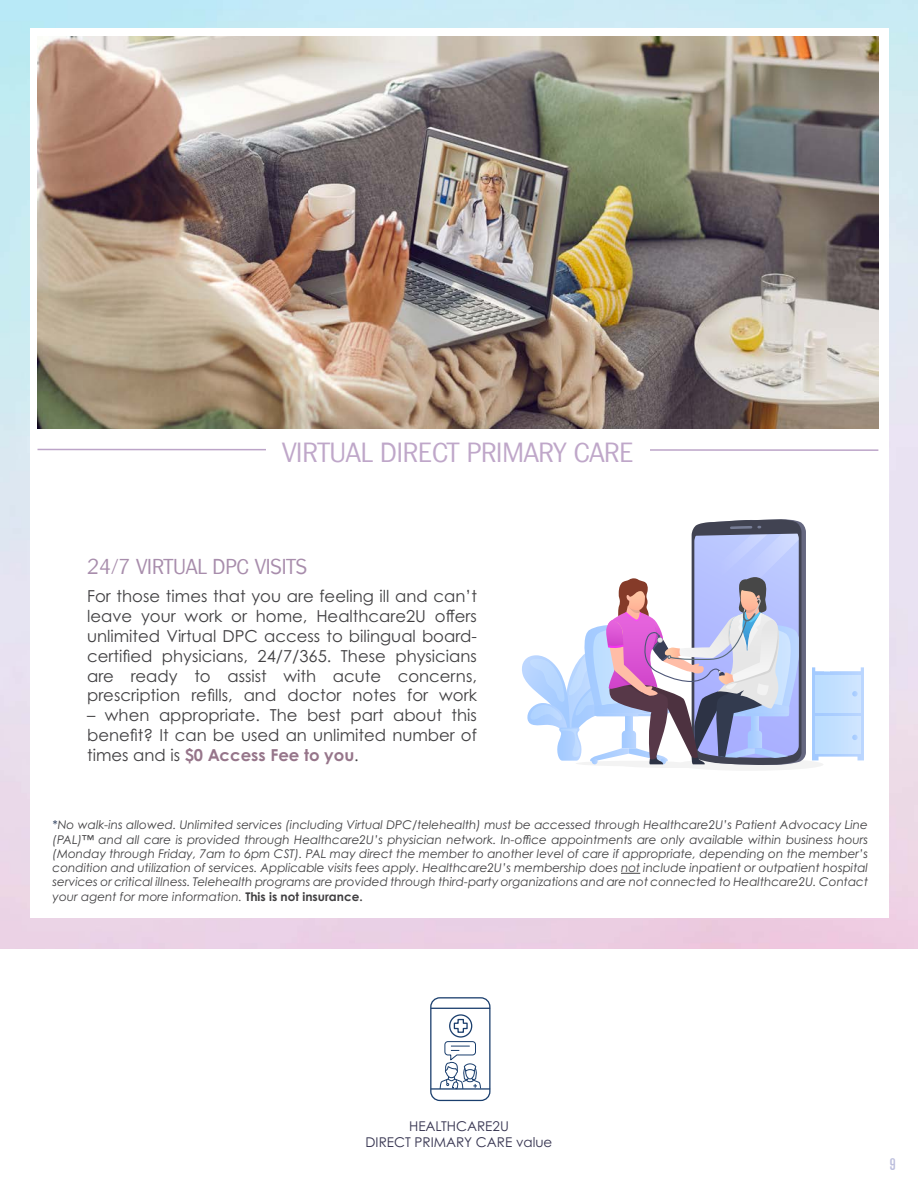
<style>
.page{position:relative;width:918px;height:1188px;background:#fff}
.page>*{position:absolute;margin:0;border:0;box-sizing:border-box;transform-origin:0 0}
.t1{font:300 27px "Plymouth Serial";color:#bfa7c9}
.t2{font:300 21px "Plymouth Serial";color:#a88dac}
.t3{font:18px "Ancona Cd";color:#bcbedd}
.t4{font:16.5px/19.8px "Century Gothic Pro";color:#414042;text-align:justify}
.t5{font:13.5px "Century Gothic Pro";color:#363450}
.t6{font:italic 12px/14.2px "Century Gothic Pro";color:#414042;text-align:justify}
.s1{font-weight:700;color:#96758a}
.s2{color:#1e3151}
.s3{font-weight:700;font-style:normal}
</style>
<div class="page">
<div style="left:430px;top:997px;width:61px;height:104px;border:1px solid #1a3e6d;border-radius:9px"></div>
<hr style="left:431px;top:1008px;width:59px;height:1px;background:#1a3e6d">
<hr style="left:431px;top:1088px;width:59px;height:2px;background:#1a3e6d">
<div style="left:449px;top:1014px;width:23px;height:24px;border:1px solid #1a3e6d;border-radius:50%"></div>
<svg style="left:453px;top:1018px;width:15px;height:16px"></svg>
<svg style="left:439px;top:1041px;width:43px;height:49px"></svg>
<img style="left:38px;top:36px;width:840px;height:392px">
<svg style="left:37px;top:448px;width:842px;height:3px"></svg>
<div style="left:266px;top:435px;width:384px;height:34px;background:#fff"></div>
<svg style="left:621px;top:873px;width:19px;height:1px"></svg>
<svg style="left:522px;top:519px;width:342px;height:251px"></svg>
<p class="t1" style="left:282px;top:435px;width:352px">VIRTUAL DIRECT PRIMARY CARE</p>
<p class="t2" style="left:87px;top:552px;width:221px">24/7 VIRTUAL DPC VISITS</p>
<p class="t4" style="left:87px;top:586px;width:391px">For those times that you are feeling ill and can’t leave your work or home, Healthcare2U offers unlimited Virtual DPC access to bilingual board&shy;certified physicians, 24/7/365. These physicians are ready to assist with acute concerns, prescription refills, and doctor notes for work</p>
<p class="t4" style="left:87px;top:705px;width:391px">– when appropriate. The best part about this benefit? It can be used an unlimited number of times and is <span class="s1">$0 Access Fee to you</span>.</p>
<p class="t6" style="left:53px;top:818px;width:817px"><span class="s2">*</span>No walk-ins allowed. Unlimited services (including Virtual DPC/telehealth) must be accessed through Healthcare2U’s Patient Advocacy Line (PAL)™ and all care is provided through Healthcare2U’s physician network. In-office appointments are only available within business hours (Monday through Friday, 7am to 6pm CST). PAL may direct the member to another level of care if appropriate, depending on the member’s condition and utilization of services. Applicable visits fees apply. Healthcare2U’s membership does not include inpatient or outpatient hospital services or critical illness. Telehealth programs are provided through third-party organizations and are not connected to Healthcare2U. Contact your agent for more information. <span class="s3">This is not insurance.</span></p>
<p class="t5" style="left:409px;top:1118px;width:101px">HEALTHCARE2U</p>
<p class="t5" style="left:366px;top:1134px;width:188px">DIRECT PRIMARY CARE value</p>
<p class="t3" style="left:889px;top:1152px;width:8px">9</p>
</div>
